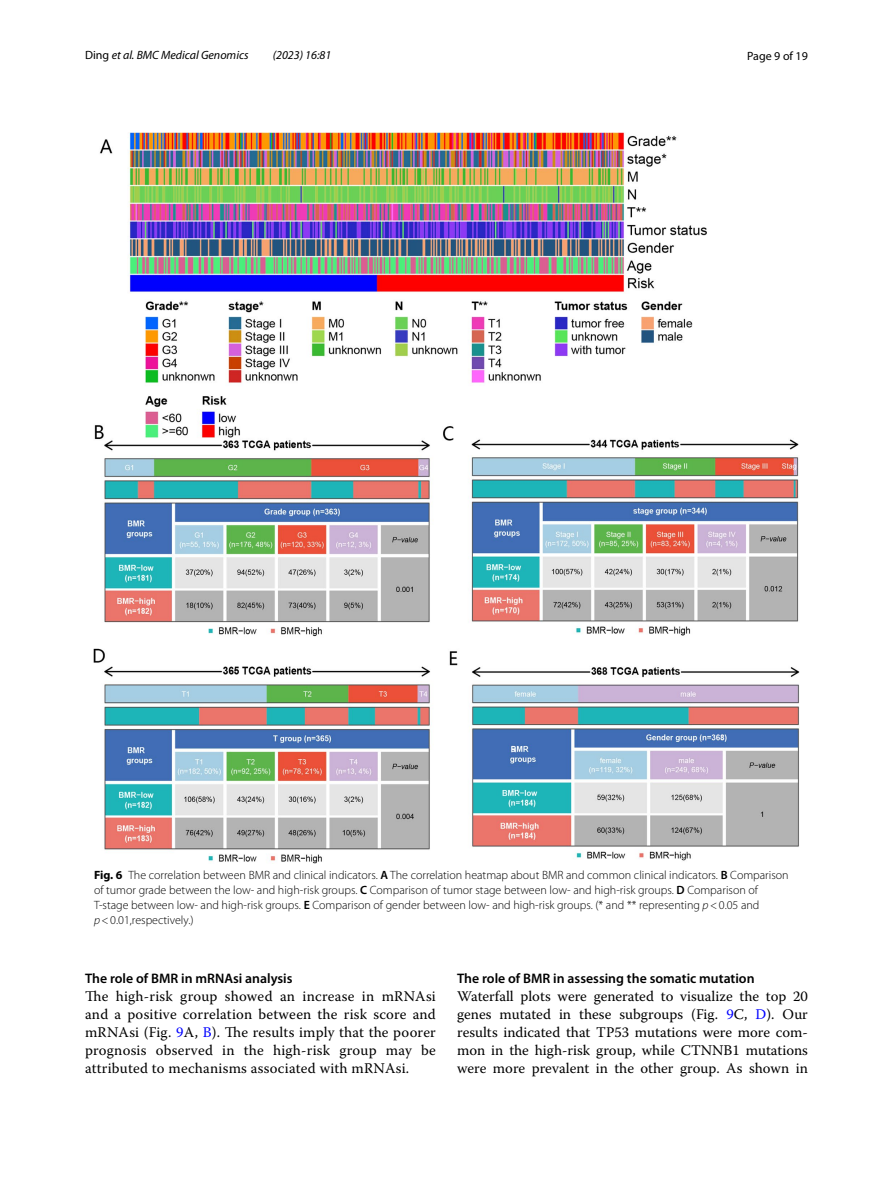
<style>
.page{position:relative;width:893px;height:1187px;background:#fff}
.page>*{position:absolute;margin:0;border:0;box-sizing:border-box;transform-origin:0 0}
.t1{font:14.7px/18px "Warnock Pro";letter-spacing:.01em;color:#000;text-align:justify}
.t2{font:600 13.8px "Myriad Pro";color:#000}
.t3{font:300 12px/15px "Myriad Pro";color:#000}
.t4{font:italic 12px "Myriad Pro";color:#000}
.t5{font:12px "Myriad Pro";color:#000}
.s1{font-style:normal}
.s2{font-weight:700}
.s3{font-weight:600}
.s4{font-style:italic}
.s5{color:#00f}
</style>
<div class="page">
<img style="left:94px;top:133px;width:705px;height:730px">
<p class="t4" style="left:85px;top:48px;width:165px"><span class="s1">Ding</span> et al. BMC Medical Genomics</p>
<p class="t4" style="left:273px;top:48px;width:60px">(2023) 16:81</p>
<p class="t5" style="left:747px;top:48px;width:62px">Page 9 of 19</p>
<p class="t3" style="left:94px;top:867px;width:696px"><span class="s2">Fig. 6</span> The correlation between BMR and clinical indicators. <span class="s3">A</span> The correlation heatmap about BMR and common clinical indicators. <span class="s3">B</span> Comparison of tumor grade between the low- and high-risk groups. <span class="s3">C</span> Comparison of tumor stage between low- and high-risk groups. <span class="s3">D</span> Comparison of T-stage between low- and high-risk groups. <span class="s3">E</span> Comparison of gender between low- and high-risk groups. (* and ** representing <span class="s4">p</span>&lt;0.05 and <span class="s4">p</span>&lt;0.01,respectively.)</p>
<p class="t2" style="left:85px;top:969px;width:209px">The role of BMR in mRNAsi analysis</p>
<p class="t1" style="left:85px;top:986px;width:352px">The high-risk group showed an increase in mRNAsi and a positive correlation between the risk score and mRNAsi (Fig. <span class="s5">9</span>A, <span class="s5">B</span>). The results imply that the poorer prognosis observed in the high-risk group may be attributed to mechanisms associated with mRNAsi.</p>
<p class="t2" style="left:457px;top:969px;width:299px">The role of BMR in assessing the somatic mutation</p>
<p class="t1" style="left:457px;top:986px;width:352px">Waterfall plots were generated to visualize the top 20 genes mutated in these subgroups (Fig. <span class="s5">9</span>C, <span class="s5">D</span>). Our results indicated that TP53 mutations were more com&shy;mon in the high-risk group, while CTNNB1 mutations were more prevalent in the other group. As shown in</p>
</div>
